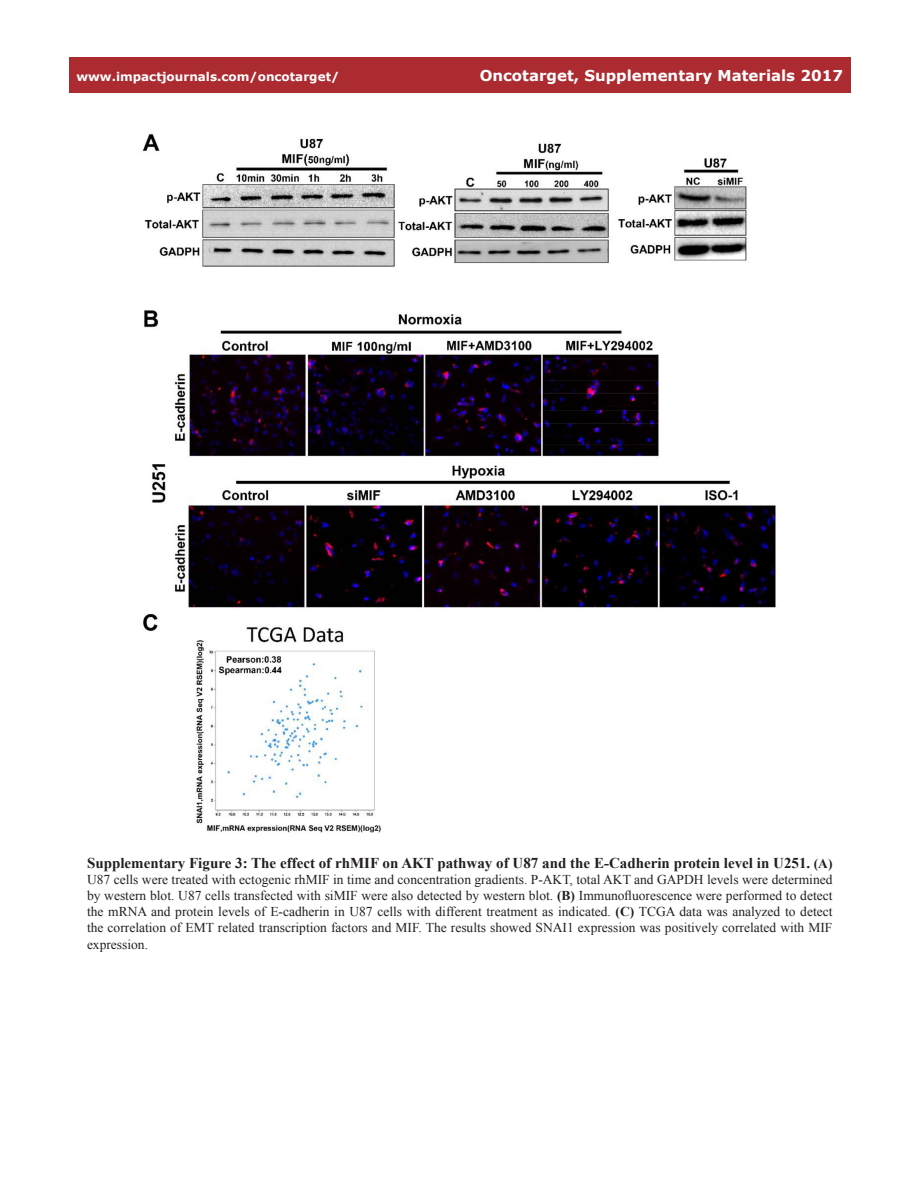
<style>
.page{position:relative;width:918px;height:1188px;background:#fff}
.page>*{position:absolute;margin:0;border:0;box-sizing:border-box;transform-origin:0 0}
.figuretext{font:700 15px "Times New Roman";color:#231f20}
.t1{font:700 15px "Verdana";color:#fff}
.figuretext-2{font:13.5px/16.2px "Times New Roman";color:#231f20;text-align:justify}
.t2{font:700 12px "Verdana";color:#fff}
.s1{font-size:13.5px}
.s2{font-weight:700}
</style>
<div class="page">
<div style="left:69px;top:57px;width:781px;height:36px;background:#ac2b31"></div>
<img style="left:143px;top:133px;width:634px;height:700px">
<p class="t2" style="left:76px;top:68px;width:264px">www.impactjournals.com/oncotarget/</p>
<p class="t1" style="left:480px;top:65px;width:365px">Oncotarget, Supplementary Materials 2017</p>
<p class="figuretext" style="left:87px;top:852px;width:747px">Supplementary Figure 3: The effect of rhMIF on AKT pathway of U87 and the E-Cadherin protein level in U251. <span class="s1">(A)</span></p>
<p class="figuretext-2" style="left:87px;top:871px;width:747px">U87 cells were treated with ectogenic rhMIF in time and concentration gradients. P-AKT, total AKT and GAPDH levels were determined by western blot. U87 cells transfected with siMIF were also detected by western blot. <span class="s2">(B)</span> Immunofluorescence were performed to detect the mRNA and protein levels of E-cadherin in U87 cells with different treatment as indicated. <span class="s2">(C)</span> TCGA data was analyzed to detect the correlation of EMT related transcription factors and MIF. The results showed SNAI1 expression was positively correlated with MIF expression.</p>
</div>
